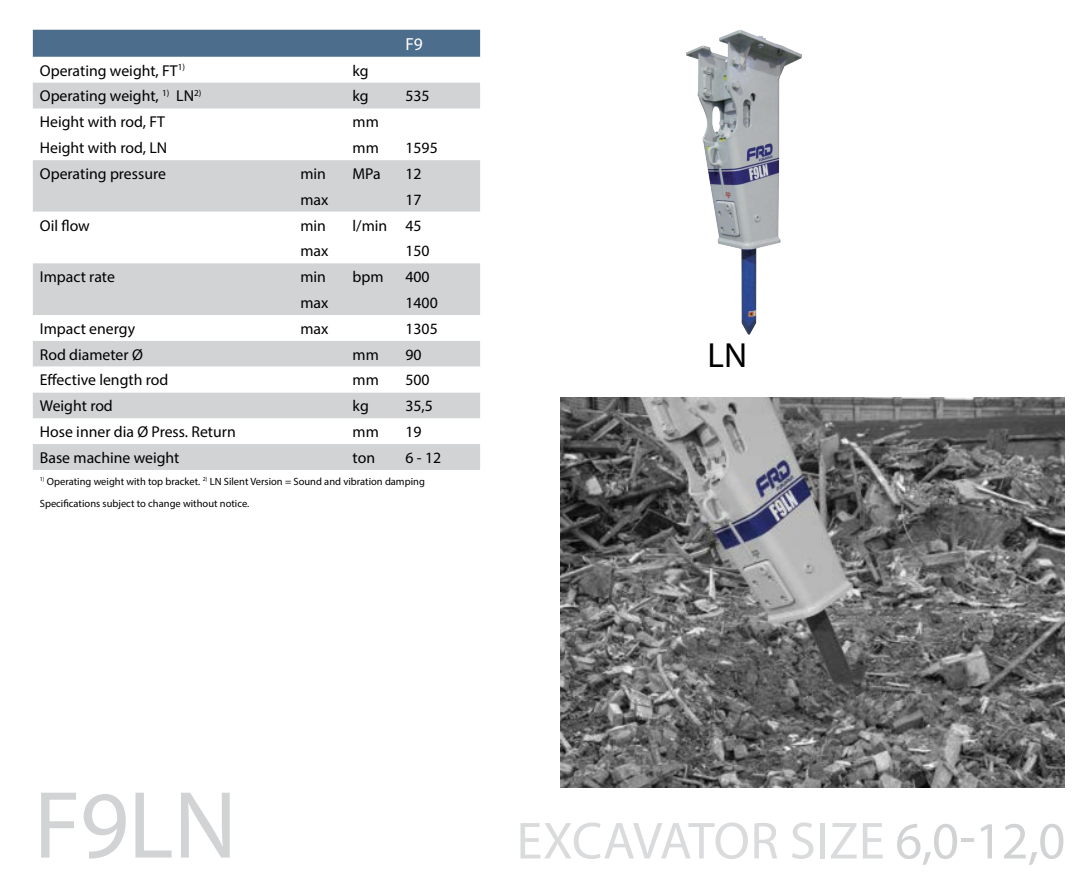
<style>
.page{position:relative;width:1092px;height:893px;background:#fff}
.page>*{position:absolute;margin:0;border:0;box-sizing:border-box;transform-origin:0 0}
.t1{font:96.25px "Myriad Pro";color:#d1d3d4}
.t2{font:52.5px "Myriad Pro";letter-spacing:-.01em;color:#dadbdc}
.t3{font:35px "Myriad Pro";color:#000}
.t4{font:17.5px "Myriad Pro";color:#fff}
.t5{font:15.75px "Myriad Pro";color:#000}
.t6{font:10.5px/21.9px "Myriad Pro";color:#000}
.s1{color:#d1d3d4}
</style>
<div class="page">
<img style="left:686px;top:30px;width:102px;height:305px">
<img style="left:560px;top:397px;width:504px;height:390px">
<div style="left:33px;top:30px;width:447px;height:27px;background:#4c6d8b"></div>
<svg style="left:33px;top:83px;width:447px;height:387px;fill:#d1d3d4"></svg>
<svg style="left:33px;top:134px;width:447px;height:258px"></svg>
<p class="t4" style="left:405px;top:33px;width:19px">F9</p>
<p class="t5" style="left:40px;top:61px;width:147px">Operating weight, FT<sup>1)</sup></p>
<p class="t5" style="left:352px;top:61px;width:18px">kg</p>
<p class="t5" style="left:40px;top:86px;width:163px">Operating weight, <sup>1)</sup> LN <sup>2)</sup></p>
<p class="t5" style="left:352px;top:86px;width:18px">kg</p>
<p class="t5" style="left:405px;top:86px;width:26px">535</p>
<p class="t5" style="left:40px;top:112px;width:126px">Height with rod, FT</p>
<p class="t5" style="left:352px;top:112px;width:28px">mm</p>
<p class="t5" style="left:40px;top:138px;width:126px">Height with rod, LN</p>
<p class="t5" style="left:352px;top:138px;width:28px">mm</p>
<p class="t5" style="left:405px;top:138px;width:34px">1595</p>
<p class="t5" style="left:40px;top:164px;width:127px">Operating pressure</p>
<p class="t5" style="left:300px;top:164px;width:27px">min</p>
<p class="t5" style="left:352px;top:164px;width:30px">MPa</p>
<p class="t5" style="left:405px;top:164px;width:18px">12</p>
<p class="t5" style="left:300px;top:190px;width:30px">max</p>
<p class="t5" style="left:405px;top:190px;width:18px">17</p>
<p class="t5" style="left:40px;top:216px;width:51px">Oil flow</p>
<p class="t5" style="left:300px;top:216px;width:27px">min</p>
<p class="t5" style="left:352px;top:216px;width:71px">l/min 45</p>
<p class="t5" style="left:300px;top:241px;width:30px">max</p>
<p class="t5" style="left:405px;top:241px;width:26px">150</p>
<p class="t5" style="left:40px;top:267px;width:77px">Impact rate</p>
<p class="t5" style="left:300px;top:267px;width:27px">min</p>
<p class="t5" style="left:352px;top:267px;width:33px">bpm</p>
<p class="t5" style="left:405px;top:267px;width:26px">400</p>
<p class="t5" style="left:300px;top:293px;width:30px">max</p>
<p class="t5" style="left:405px;top:293px;width:34px">1400</p>
<p class="t5" style="left:40px;top:319px;width:97px">Impact energy</p>
<p class="t5" style="left:300px;top:319px;width:30px">max</p>
<p class="t5" style="left:405px;top:319px;width:34px">1305</p>
<p class="t5" style="left:40px;top:345px;width:104px">Rod diameter Ø</p>
<p class="t5" style="left:352px;top:345px;width:28px">mm</p>
<p class="t5" style="left:405px;top:345px;width:18px">90</p>
<p class="t5" style="left:40px;top:370px;width:130px">Effective length rod</p>
<p class="t5" style="left:352px;top:370px;width:28px">mm</p>
<p class="t5" style="left:405px;top:370px;width:26px">500</p>
<p class="t5" style="left:40px;top:396px;width:74px">Weight rod</p>
<p class="t5" style="left:352px;top:396px;width:18px">kg</p>
<p class="t5" style="left:405px;top:396px;width:29px">35,5</p>
<p class="t5" style="left:40px;top:422px;width:197px">Hose inner dia Ø Press. Return</p>
<p class="t5" style="left:352px;top:422px;width:28px">mm</p>
<p class="t5" style="left:405px;top:422px;width:18px">19</p>
<p class="t5" style="left:40px;top:448px;width:141px">Base machine weight</p>
<p class="t5" style="left:352px;top:448px;width:24px">ton</p>
<p class="t5" style="left:405px;top:448px;width:37px">6 - 12</p>
<p class="t6" style="left:40px;top:470px;width:386px"><sup>1)</sup> Operating weight with top bracket. <sup>2)</sup> LN Silent Version = Sound and vibration damping<br>Specifications subject to change without notice.</p>
<h3 class="t3" style="left:707px;top:334px;width:36px">LN</h3>
<h1 class="t1" style="left:34px;top:766px;width:190px">F9LN</h1>
<h2 class="t2" style="left:516px;top:808px;width:550px">excavator si ze <span class="s1">6,0-12,0</span></h2>
</div>
